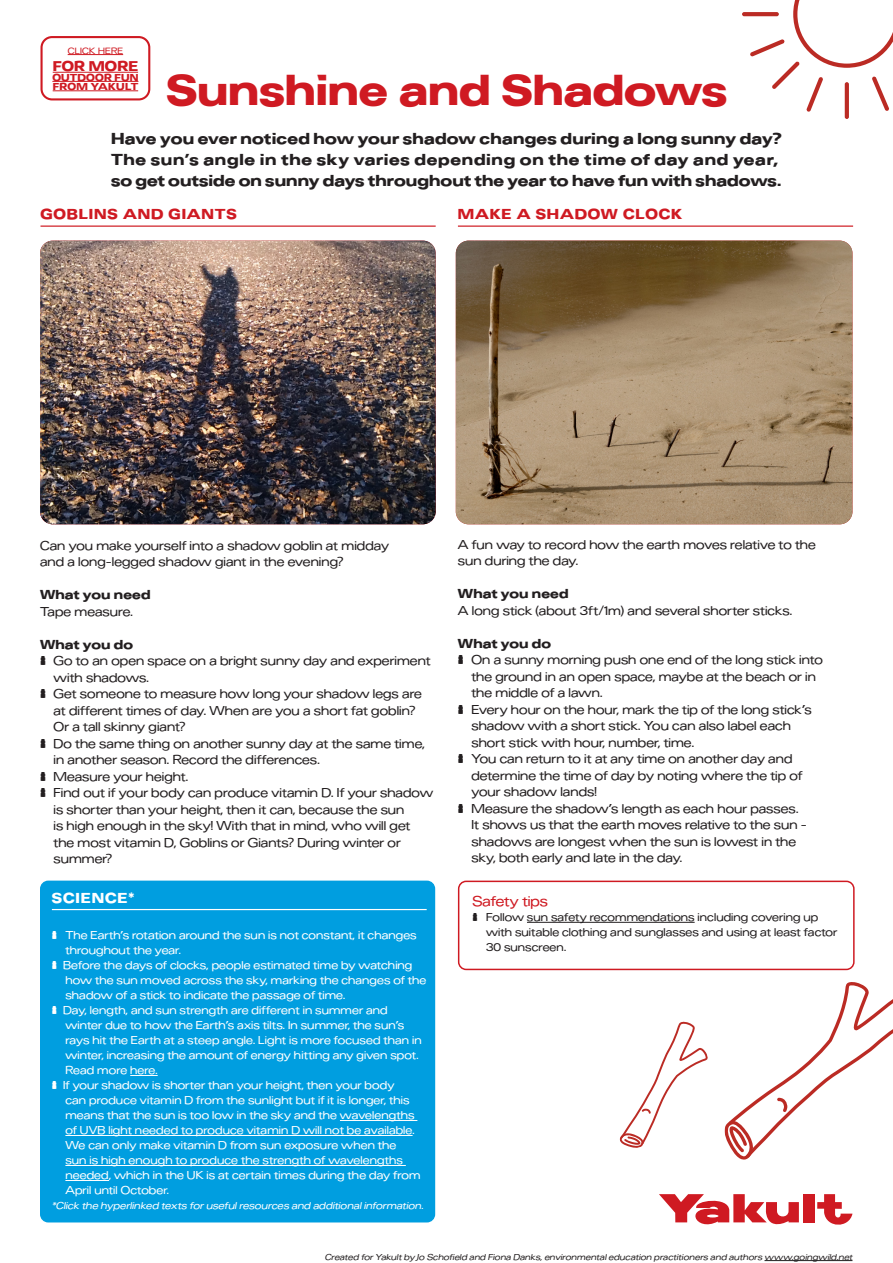
<style>
.page{position:relative;width:893px;height:1263px;background:#fff}
.page>*{position:absolute;margin:0;border:0;box-sizing:border-box;transform-origin:0 0}
.t1{font:45px "Yakult";letter-spacing:-.005em;color:#cf1a22}
.t2{font:16.5px/21px "Yakult";letter-spacing:.015em;color:#231f20}
.t3{font:15px "Yakult";letter-spacing:.055em;color:#cf1a22}
.t4{font:300 15px "Yakult";color:#cf1a22}
.t5{font:15px "Yakult";letter-spacing:.06em;color:#fff}
.t6{font:14.7px "Yakult";letter-spacing:.015em;color:#cf1a22}
.t7{font:300 13.5px/16.5px "Yakult";letter-spacing:.005em;color:#231f20}
.t8{font:13.5px "Yakult";letter-spacing:.01em;color:#231f20}
.t9{font:300 12px/15px "Yakult";letter-spacing:.01em;color:#fff}
.t10{font:300 12px/15px "Yakult";letter-spacing:.01em;color:#231f20}
.t11{font:italic 300 10.5px "Yakult";color:#fff}
.t12{font:10.5px/9.4px "Yakult";letter-spacing:.02em;color:#cf1a22}
.t13{font:300 9.45px "Yakult";letter-spacing:.025em;color:#cf1a22}
.t14{font:italic 300 9px "Yakult";color:#231f20}
.s1{font-weight:400}
</style>
<div class="page">
<hr style="left:40px;top:226px;width:396px;height:1px;background:#cf1a22">
<hr style="left:458px;top:226px;width:395px;height:1px;background:#cf1a22">
<div style="left:803px;top:1194px;width:11px;height:28px;background:#cf1a22"></div>
<svg style="left:817px;top:1194px;width:35px;height:31px"></svg>
<svg style="left:659px;top:1194px;width:140px;height:31px"></svg>
<div style="left:458px;top:881px;width:397px;height:89px;border:2px solid #cf1a22;border-radius:7px"></div>
<hr style="left:527px;top:922px;width:168px;height:1px;background:#231f20">
<hr style="left:764px;top:1260px;width:88px;height:1px;background:#231f20">
<div style="left:41px;top:881px;width:393px;height:341px;background:#009ee0;border-radius:7px"></div>
<div style="left:40px;top:881px;width:395px;height:341px;border:2px solid #009ee0;border-radius:7px"></div>
<hr style="left:52px;top:909px;width:375px;height:1px;background:#fff">
<svg style="left:130px;top:1075px;width:28px;height:1px"></svg>
<hr style="left:340px;top:1120px;width:77px;height:1px;background:#fff">
<hr style="left:65px;top:1135px;width:348px;height:1px;background:#fff">
<hr style="left:65px;top:1165px;width:341px;height:1px;background:#fff">
<hr style="left:65px;top:1180px;width:44px;height:1px;background:#fff">
<img style="left:40px;top:241px;width:396px;height:283px">
<img style="left:456px;top:241px;width:396px;height:283px">
<hr style="left:845px;top:82px;width:4px;height:37px;background:#bb2b24;border-radius:2px">
<svg style="left:742px;top:12px;width:37px;height:4px"></svg>
<svg style="left:750px;top:0;width:143px;height:112px"></svg>
<svg style="left:620px;top:1021px;width:88px;height:127px"></svg>
<svg style="left:724px;top:982px;width:169px;height:178px"></svg>
<div style="left:41px;top:36px;width:109px;height:64px;border:2px solid #cf1a22;border-radius:10px"></div>
<hr style="left:53px;top:72px;width:85px;height:1px;background:#cf1a22">
<hr style="left:52px;top:81px;width:86px;height:1px;background:#cf1a22">
<hr style="left:53px;top:91px;width:85px;height:1px;background:#cf1a22">
<hr style="left:68px;top:54px;width:55px;height:1px;background:#cf1a22">
<p class="t13" style="left:68px;top:45px;width:57px">CLICK HERE</p>
<p class="t6" style="left:53px;top:58px;width:87px">FOR MORE</p>
<p class="t12" style="left:52px;top:72px;width:88px">OUTDOOR FUN<br>FROM YAKULT</p>
<p class="t1" style="left:166px;top:65px;width:562px">Sunshine and Shadows</p>
<p class="t2" style="left:111px;top:128px;width:672px">Have you ever noticed how your shadow changes during a long sunny day?<br>The sun’s angle in the sky varies depending on the time of day and year, so get outside on sunny days throughout the year to have fun with shadows.</p>
<p class="t3" style="left:40px;top:206px;width:198px">GOBLINS AND GIANTS</p>
<p class="t3" style="left:458px;top:206px;width:226px">MAKE A SHADOW CLOCK</p>
<p class="t7" style="left:40px;top:537px;width:351px">Can you make yourself into a shadow goblin at midday and a long-legged shadow giant in the evening?</p>
<p class="t8" style="left:40px;top:587px;width:112px">What you need</p>
<p class="t7" style="left:40px;top:603px;width:94px">Tape measure.</p>
<p class="t8" style="left:40px;top:637px;width:95px">What you do</p>
<p class="t7" style="left:54px;top:652px;width:379px;text-indent:-13px">ª Go to an open space on a bright sunny day and experiment with shadows.</p>
<p class="t7" style="left:54px;top:685px;width:370px;text-indent:-13px">ª Get someone to measure how long your shadow legs are at different times of day. When are you a short fat goblin?<br>Or a tall skinny giant?</p>
<p class="t7" style="left:54px;top:735px;width:373px;text-indent:-13px">ª Do the same thing on another sunny day at the same time, in another season. Record the differences.</p>
<p class="t7" style="left:40px;top:768px;width:150px">ª Measure your height.</p>
<p class="t7" style="left:54px;top:784px;width:381px;text-indent:-13px">ª Find out if your body can produce vitamin D. If your shadow is shorter than your height, then it can, because the sun<br>is high enough in the sky! With that in mind, who will get the most vitamin D, Goblins or Giants? During winter or summer?</p>
<p class="t5" style="left:52px;top:889px;width:84px">SCIENCE*</p>
<p class="t9" style="left:65px;top:928px;width:353px;text-indent:-14px">ª The Earth’s rotation around the sun is not constant, it changes throughout the year.</p>
<p class="t9" style="left:65px;top:958px;width:362px;text-indent:-14px">ª Before the days of clocks, people estimated time by watching how the sun moved across the sky, marking the changes of the shadow of a stick to indicate the passage of time.</p>
<p class="t9" style="left:65px;top:1003px;width:358px;text-indent:-14px">ª Day, length, and sun strength are different in summer and winter due to how the Earth’s axis tilts. In summer, the sun’s rays hit the Earth at a steep angle. Light is more focused than in winter, increasing the amount of energy hitting any given spot.<br>Read more here.</p>
<p class="t9" style="left:65px;top:1078px;width:357px;text-indent:-14px">ª If your shadow is shorter than your height, then your body<br>can produce vitamin D from the sunlight but if it is longer, this means that the sun is too low in the sky and the wavelengths of UVB light needed to produce vitamin D will not be available.<br>We can only make vitamin D from sun exposure when the sun is high enough to produce the strength of wavelengths needed, which in the UK is at certain times during the day from April until October.</p>
<p class="t11" style="left:52px;top:1199px;width:375px">*Click the hyperlinked texts forusefulresources and additionalinformation.</p>
<p class="t7" style="left:458px;top:536px;width:359px">A fun way to record how the earth moves relative to the sun during the day.</p>
<p class="t7" style="left:458px;top:585px;width:336px"><span class="s1">What you need<br></span>A long stick (about 3ft/1m) and several shorter sticks.</p>
<p class="t8" style="left:458px;top:636px;width:95px">What you do</p>
<p class="t7" style="left:471px;top:651px;width:353px;text-indent:-14px">ª On a sunny morning push one end of the long stick into the ground in an open space, maybe at the beach or in the middle of a lawn.</p>
<p class="t7" style="left:471px;top:701px;width:342px;text-indent:-14px">ª Every hour on the hour, mark the tip of the long stick’s shadow with a short stick. You can also label each short stick with hour, number, time.</p>
<p class="t7" style="left:471px;top:750px;width:332px;text-indent:-14px">ª You can return to it at any time on another day and determine the time of day by noting where the tip of your shadow lands!</p>
<p class="t7" style="left:471px;top:800px;width:337px;text-indent:-14px">ª Measure the shadow’s length as each hour passes.<br>It shows us that the earth moves relative to the sun - shadows are longest when the sun is lowest in the sky, both early and late in the day.</p>
<p class="t4" style="left:472px;top:893px;width:77px">Safety tips</p>
<p class="t10" style="left:486px;top:909px;width:353px;text-indent:-14px">ª Follow sun safety recommendations including covering up with suitable clothing and sunglasses and using at least factor<br>30 sunscreen.</p>
<p class="t14" style="left:325px;top:1251px;width:531px">Created forYakultby Jo Schofield and Fiona Danks, environmentaleducation practitioners and authors www.goingwild.net</p>
</div>
